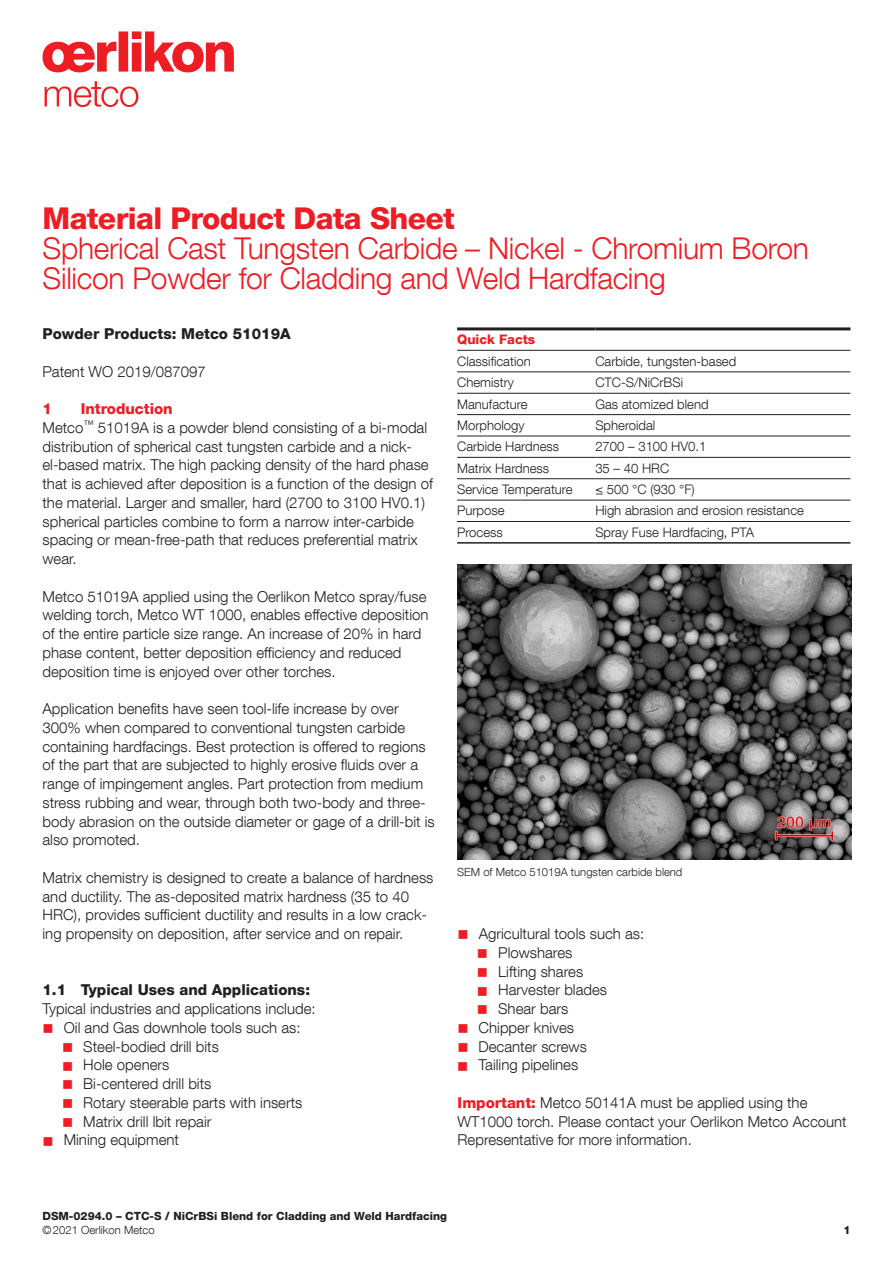
<style>
.page{position:relative;width:893px;height:1263px;background:#fff}
.page>*{position:absolute;margin:0;border:0;box-sizing:border-box;transform-origin:0 0}
.t1{font:300 30px/30px "Helvetica Neue LT Com";letter-spacing:-.01em;color:#ee1d23}
.t2{font:800 30px "Helvetica Neue LT Com";letter-spacing:-.02em;color:#ee1d23}
.t3{font:300 15px/18.8px "Helvetica Neue LT Com";color:#231f20}
.t4{font:800 15px "Helvetica Neue LT Com";color:#231f20}
.t5{font:800 15px "Helvetica Neue LT Com";color:#ee1d23}
.t6{font:300 13.2px "Helvetica Neue LT Com";color:#231f20}
.t7{font:800 13.2px "Helvetica Neue LT Com";color:#ee1d23}
.t8{font:800 11.25px "Helvetica Neue LT Com";color:#231f20}
.t9{font:300 11.25px "Helvetica Neue LT Com";color:#231f20}
.s1{font-weight:800;color:#ee1d23}
.s2{color:#ee1d23}
</style>
<div class="page">
<svg style="left:43px;top:31px;width:191px;height:41px"></svg>
<svg style="left:45px;top:81px;width:93px;height:26px"></svg>
<img style="left:458px;top:565px;width:393px;height:294px">
<hr style="left:457px;top:372px;width:138px;height:1px;background:#231f20">
<hr style="left:595px;top:372px;width:255px;height:1px;background:#231f20">
<hr style="left:457px;top:393px;width:138px;height:1px;background:#231f20">
<hr style="left:595px;top:393px;width:255px;height:1px;background:#231f20">
<hr style="left:457px;top:414px;width:138px;height:1px;background:#231f20">
<hr style="left:595px;top:414px;width:255px;height:1px;background:#231f20">
<hr style="left:457px;top:436px;width:138px;height:1px;background:#231f20">
<hr style="left:595px;top:436px;width:255px;height:1px;background:#231f20">
<hr style="left:457px;top:457px;width:138px;height:1px;background:#231f20">
<hr style="left:595px;top:457px;width:255px;height:1px;background:#231f20">
<hr style="left:457px;top:478px;width:138px;height:1px;background:#231f20">
<hr style="left:595px;top:478px;width:255px;height:1px;background:#231f20">
<hr style="left:457px;top:500px;width:138px;height:1px;background:#231f20">
<hr style="left:595px;top:500px;width:255px;height:1px;background:#231f20">
<hr style="left:457px;top:521px;width:138px;height:1px;background:#231f20">
<hr style="left:595px;top:521px;width:255px;height:1px;background:#231f20">
<hr style="left:457px;top:327px;width:138px;height:3px;background:#231f20">
<hr style="left:595px;top:327px;width:255px;height:3px;background:#231f20">
<hr style="left:457px;top:350px;width:138px;height:1px;background:#231f20">
<hr style="left:595px;top:350px;width:255px;height:1px;background:#231f20">
<hr style="left:457px;top:542px;width:138px;height:2px;background:#231f20">
<hr style="left:595px;top:542px;width:255px;height:2px;background:#231f20">
<h1 class="t2" style="left:43px;top:201px;width:414px">Material Product Data Sheet</h1>
<h1 class="t1" style="left:43px;top:233px;width:768px">Spherical Cast Tungsten Carbide – Nickel - Chromium Boron<br>Silicon Powder for Cladding and Weld Hardfacing</h1>
<p class="t4" style="left:43px;top:325px;width:250px">Powder Products: Metco 51019A</p>
<p class="t3" style="left:43px;top:362px;width:165px">Patent WO 2019/087097</p>
<p class="t5" style="left:43px;top:400px;width:11px">1</p>
<p class="t7" style="left:457px;top:332px;width:80px">Quick Facts</p>
<p class="t6" style="left:457px;top:353px;width:75px">Classification</p>
<p class="t6" style="left:595px;top:353px;width:142px">Carbide, tungsten-based</p>
<p class="t6" style="left:457px;top:374px;width:58px">Chemistry</p>
<p class="t6" style="left:595px;top:374px;width:89px">CTC-S/NiCrBSi</p>
<p class="t6" style="left:457px;top:396px;width:72px">Manufacture</p>
<p class="t6" style="left:595px;top:396px;width:115px">Gas atomized blend</p>
<p class="t6" style="left:457px;top:417px;width:69px">Morphology</p>
<p class="t6" style="left:595px;top:417px;width:62px">Spheroidal</p>
<p class="t6" style="left:457px;top:439px;width:104px">Carbide Hardness</p>
<p class="t6" style="left:595px;top:439px;width:113px">2700 – 3100 HV0.1</p>
<p class="t6" style="left:457px;top:460px;width:94px">Matrix Hardness</p>
<p class="t6" style="left:595px;top:460px;width:75px">35 – 40 HRC</p>
<p class="t6" style="left:457px;top:481px;width:117px">Service Temperature</p>
<p class="t6" style="left:595px;top:481px;width:101px">≤ 500 °C (930 °F)</p>
<p class="t6" style="left:457px;top:503px;width:49px">Purpose</p>
<p class="t6" style="left:595px;top:503px;width:210px">High abrasion and erosion resistance</p>
<p class="t6" style="left:457px;top:524px;width:47px">Process</p>
<p class="t6" style="left:595px;top:524px;width:160px">Spray Fuse Hardfacing, PTA</p>
<p class="t3" style="left:43px;top:399px;width:392px;text-indent:38px"><span class="s1">Introduction<br></span>Metco<sup>™</sup> 51019A is a powder blend consisting of a bi-modal distribution of spherical cast tungsten carbide and a nick&shy;el-based matrix. The high packing density of the hard phase that is achieved after deposition is a function of the design of the material. Larger and smaller, hard (2700 to 3100 HV0.1) spherical particles combine to form a narrow inter-carbide spacing or mean-free-path that reduces preferential matrix wear.</p>
<p class="t3" style="left:43px;top:587px;width:387px">Metco 51019A applied using the Oerlikon Metco spray/fuse welding torch, Metco WT 1000, enables effective deposition of the entire particle size range. An increase of 20% in hard phase content, better deposition efficiency and reduced deposition time is enjoyed over other torches.</p>
<p class="t3" style="left:43px;top:699px;width:394px">Application benefits have seen tool-life increase by over 300% when compared to conventional tungsten carbide containing hardfacings. Best protection is offered to regions of the part that are subjected to highly erosive fluids over a range of impingement angles. Part protection from medium stress rubbing and wear, through both two-body and three&shy;body abrasion on the outside diameter or gage of a drill-bit is also promoted.</p>
<p class="t3" style="left:43px;top:868px;width:392px">Matrix chemistry is designed to create a balance of hardness and ductility. The as-deposited matrix hardness (35 to 40<br>HRC), provides sufficient ductility and results in a low crack&shy;ing propensity on deposition, after service and on repair.</p>
<p class="t9" style="left:457px;top:865px;width:227px">SEM of Metco 51019A tungsten carbide blend</p>
<p class="t3" style="left:457px;top:924px;width:188px"><span class="s2">■</span> Agricultural tools such as:</p>
<p class="t3" style="left:477px;top:943px;width:97px"><span class="s2">■</span> Plowshares</p>
<p class="t3" style="left:477px;top:962px;width:108px"><span class="s2">■</span> Lifting shares</p>
<p class="t3" style="left:477px;top:980px;width:132px"><span class="s2">■</span> Harvester blades</p>
<p class="t3" style="left:477px;top:999px;width:93px"><span class="s2">■</span> Shear bars</p>
<p class="t3" style="left:457px;top:1018px;width:118px"><span class="s2">■</span> Chipper knives</p>
<p class="t3" style="left:457px;top:1037px;width:131px"><span class="s2">■</span> Decanter screws</p>
<p class="t3" style="left:457px;top:1055px;width:122px"><span class="s2">■</span> Tailing pipelines</p>
<p class="t3" style="left:458px;top:1093px;width:391px"><span class="s1">Important:</span> Metco 50141A must be applied using the<br>WT1000 torch. Please contact your Oerlikon Metco Account<br>Representative for more information.</p>
<p class="t4" style="left:43px;top:981px;width:269px">1.1 Typical Uses and Applications:</p>
<p class="t3" style="left:43px;top:999px;width:275px">Typical industries and applications include:</p>
<p class="t3" style="left:43px;top:1018px;width:259px"><span class="s2">■</span> Oil and Gas downhole tools such as:</p>
<p class="t3" style="left:62px;top:1037px;width:158px"><span class="s2">■</span> Steel-bodied drill bits</p>
<p class="t3" style="left:62px;top:1055px;width:109px"><span class="s2">■</span> Hole openers</p>
<p class="t3" style="left:62px;top:1074px;width:151px"><span class="s2">■</span> Bi-centered drill bits</p>
<p class="t3" style="left:62px;top:1093px;width:242px"><span class="s2">■</span> Rotary steerable parts with inserts</p>
<p class="t3" style="left:62px;top:1112px;width:151px"><span class="s2">■</span> Matrix drill lbit repair</p>
<p class="t3" style="left:42px;top:1130px;width:138px"><span class="s2">■</span> Mining equipment</p>
<p class="t8" style="left:43px;top:1209px;width:406px">DSM-0294.0 – CTC-S / NiCrBSi Blend for Cladding and Weld Hardfacing</p>
<p class="t9" style="left:43px;top:1223px;width:114px">©2021 Oerlikon Metco</p>
<p class="t8" style="left:843px;top:1223px;width:9px">1</p>
</div>
